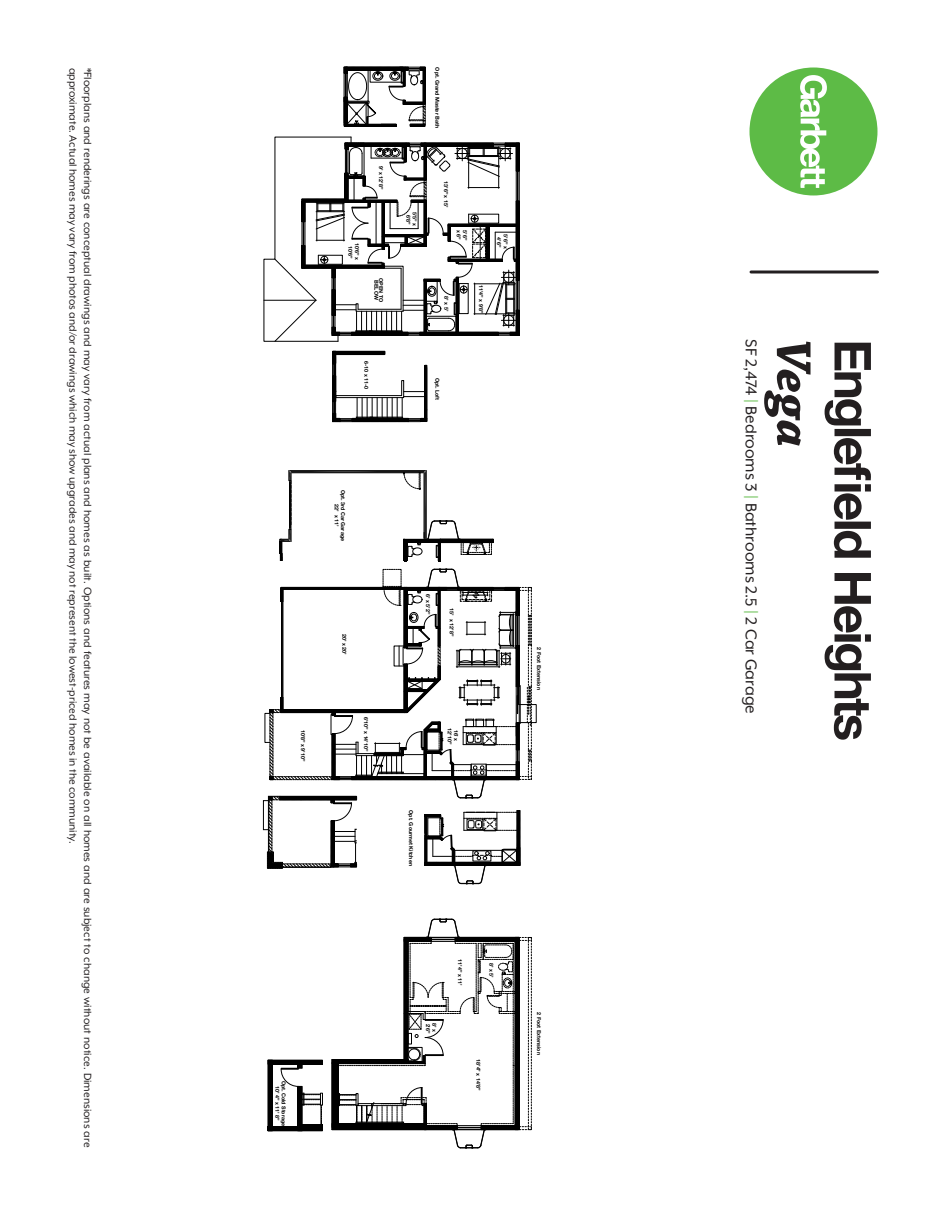
<style>
.page{position:relative;width:945px;height:1215px;background:#fff}
.page>*{position:absolute;margin:0;border:0;box-sizing:border-box;transform-origin:0 0}
.t1{font:italic 700 51px "Chaparral Pro";color:#231f20}
.t2{font:18px "Mr Eaves XL Mod OT";color:#231f20}
.t3{font:12px "Mr Eaves XL Mod OT";color:#231f20}
.t4{font:700 5.4px/6.4px "Helvetica Neue";color:#000;text-align:center}
.s1{color:#5dbb46}
</style>
<div class="page">
<div style="left:750px;top:68px;width:127px;height:127px;background:#5dbb46;border-radius:50%"></div>
<svg style="left:800px;top:75px;width:27px;height:113px"></svg>
<hr style="left:751px;top:271px;width:127px;height:3px;background:#231f20">
<svg style="left:825px;top:343px;width:46px;height:397px"></svg>
<div style="left:519px;top:704px;width:17px;height:19px;border:1px solid #000"></div>
<div style="left:263px;top:800px;width:6px;height:30px;border:1px solid #000"></div>
<svg style="left:332px;top:351px;width:95px;height:71px"></svg>
<svg style="left:344px;top:67px;width:82px;height:60px"></svg>
<svg style="left:264px;top:137px;width:256px;height:205px"></svg>
<div style="left:332px;top:290px;width:3px;height:25px;border:1px solid #000"></div>
<svg style="left:338px;top:919px;width:182px;height:230px"></svg>
<div style="left:408px;top:1061px;width:17px;height:3px;border:1px solid #000"></div>
<hr style="left:332px;top:1060px;width:76px;height:4px;background:#000">
<div style="left:332px;top:1059px;width:76px;height:5px;border:1px solid #000"></div>
<div style="left:424px;top:1103px;width:2px;height:27px;border:1px solid #000"></div>
<div style="left:332px;top:1124px;width:93px;height:6px;background:#000"></div>
<div style="left:332px;top:1123px;width:93px;height:7px;border:1px solid #000"></div>
<div style="left:332px;top:1063px;width:6px;height:64px;background:#000"></div>
<hr style="left:425px;top:1126px;width:32px;height:4px;background:#000">
<div style="left:425px;top:1125px;width:32px;height:5px;border:1px solid #000"></div>
<svg style="left:281px;top:1064px;width:21px;height:23px"></svg>
<div style="left:298px;top:1086px;width:4px;height:45px;border:1px solid #000"></div>
<hr style="left:268px;top:1060px;width:4px;height:71px;background:#000">
<div style="left:268px;top:1060px;width:5px;height:71px;border:1px solid #000"></div>
<div style="left:268px;top:1060px;width:55px;height:4px;border:1px solid #000"></div>
<div style="left:268px;top:1127px;width:30px;height:4px;border:1px solid #000"></div>
<div style="left:298px;top:1125px;width:24px;height:6px;background:#000"></div>
<svg style="left:302px;top:1093px;width:21px;height:33px"></svg>
<svg style="left:528px;top:750px;width:4px;height:11px"></svg>
<svg style="left:528px;top:616px;width:4px;height:29px"></svg>
<svg style="left:527px;top:686px;width:5px;height:38px"></svg>
<div style="left:519px;top:587px;width:13px;height:4px;border:1px dashed #000"></div>
<div style="left:528px;top:587px;width:4px;height:29px;border:1px dashed #000"></div>
<div style="left:528px;top:645px;width:4px;height:42px;border:1px dashed #000"></div>
<div style="left:528px;top:722px;width:4px;height:28px;border:1px dashed #000"></div>
<div style="left:528px;top:761px;width:4px;height:19px;border:1px dashed #000"></div>
<div style="left:519px;top:776px;width:13px;height:4px;border:1px dashed #000"></div>
<div style="left:519px;top:937px;width:13px;height:4px;border:1px dashed #000"></div>
<div style="left:528px;top:937px;width:4px;height:193px;border:1px dashed #000"></div>
<div style="left:519px;top:1126px;width:13px;height:4px;border:1px dashed #000"></div>
<svg style="left:267px;top:470px;width:254px;height:414px"></svg>
<p class="t3" style="left:79px;top:68px;width:778px;rotate:90deg">approximate. Actual homes may vary from photos and/or drawings which may show upgrades and may not represent the lowest-priced homes in the community.</p>
<p class="t3" style="left:94px;top:68px;width:1081px;rotate:90deg">*Floorplans and renderings are conceptual drawings and may vary from actual plans and homes as built. Options and features may not be available on all homes and are subject to change without notice. Dimensions are</p>
<p class="t4" style="left:384px;top:166px;width:25px;rotate:90deg">9’ x 12’8”</p>
<p class="t4" style="left:360px;top:243px;width:19px;rotate:90deg">10’6” x<br>10’6”</p>
<p class="t4" style="left:383px;top:278px;width:26px;line-height:4.7px;rotate:90deg">OPEN TO<br>BELOW</p>
<p class="t4" style="left:369px;top:361px;width:29px;rotate:90deg">6-10 x 11-0</p>
<p class="t4" style="left:441px;top:67px;width:62px;rotate:90deg">Opt. Grand Master Bath</p>
<p class="t4" style="left:418px;top:212px;width:16px;rotate:90deg">5’5” x<br>6’8”</p>
<p class="t4" style="left:449px;top:181px;width:28px;rotate:90deg">13’6” x 15’</p>
<p class="t4" style="left:462px;top:230px;width:11px;rotate:90deg">x 6”</p>
<p class="t4" style="left:468px;top:230px;width:11px;rotate:90deg">5’6”</p>
<p class="t4" style="left:509px;top:234px;width:16px;rotate:90deg">5’6” x<br>4’6”</p>
<p class="t4" style="left:449px;top:296px;width:16px;rotate:90deg">8’ x 5’</p>
<p class="t4" style="left:484px;top:285px;width:30px;rotate:90deg">11’4” x 9’8”</p>
<p class="t4" style="left:441px;top:378px;width:24px;rotate:90deg">Opt. Loft</p>
<p class="t4" style="left:346px;top:490px;width:53px;rotate:90deg">Opt. 3rd Car Garage<br>22’ x 11’</p>
<p class="t4" style="left:306px;top:730px;width:33px;rotate:90deg">10’8” x 9’10”</p>
<p class="t4" style="left:348px;top:634px;width:22px;rotate:90deg">20’ x 20’</p>
<p class="t4" style="left:369px;top:717px;width:36px;rotate:90deg">6’10” x 14’10”</p>
<p class="t4" style="left:431px;top:594px;width:22px;rotate:90deg">6’ x 5’2”</p>
<p class="t4" style="left:455px;top:608px;width:29px;rotate:90deg">15’ x 12’8”</p>
<p class="t4" style="left:414px;top:810px;width:57px;rotate:90deg">Opt. Gourmet Kitchen</p>
<p class="t4" style="left:453px;top:728px;width:17px;rotate:90deg">12’10”</p>
<p class="t4" style="left:459px;top:730px;width:13px;rotate:90deg">16’ x</p>
<p class="t4" style="left:542px;top:647px;width:44px;rotate:90deg">2 Foot Extension</p>
<p class="t4" style="left:287px;top:1081px;width:47px;rotate:90deg">Opt. Cold Storage<br>10’ 4” x 11’ 8”</p>
<p class="t4" style="left:431px;top:1024px;width:11px;rotate:90deg">2’6”</p>
<p class="t4" style="left:438px;top:1023px;width:10px;rotate:90deg">8’ x</p>
<p class="t4" style="left:463px;top:959px;width:28px;rotate:90deg">11’4” x 11’</p>
<p class="t4" style="left:494px;top:963px;width:16px;rotate:90deg">8’ x 5’</p>
<p class="t4" style="left:482px;top:1059px;width:33px;rotate:90deg">18’4” x 14’8”</p>
<p class="t4" style="left:542px;top:1012px;width:44px;rotate:90deg">2 Foot Extension</p>
<p class="t2" style="left:760px;top:339px;width:376px;rotate:90deg">SF 2,474 <span class="s1">|</span> Bedrooms 3 <span class="s1">|</span> Bathrooms 2.5 <span class="s1">|</span> 2 Car Garage</p>
<p class="t1" style="left:823px;top:339px;width:110px;rotate:90deg">Vega</p>
</div>
